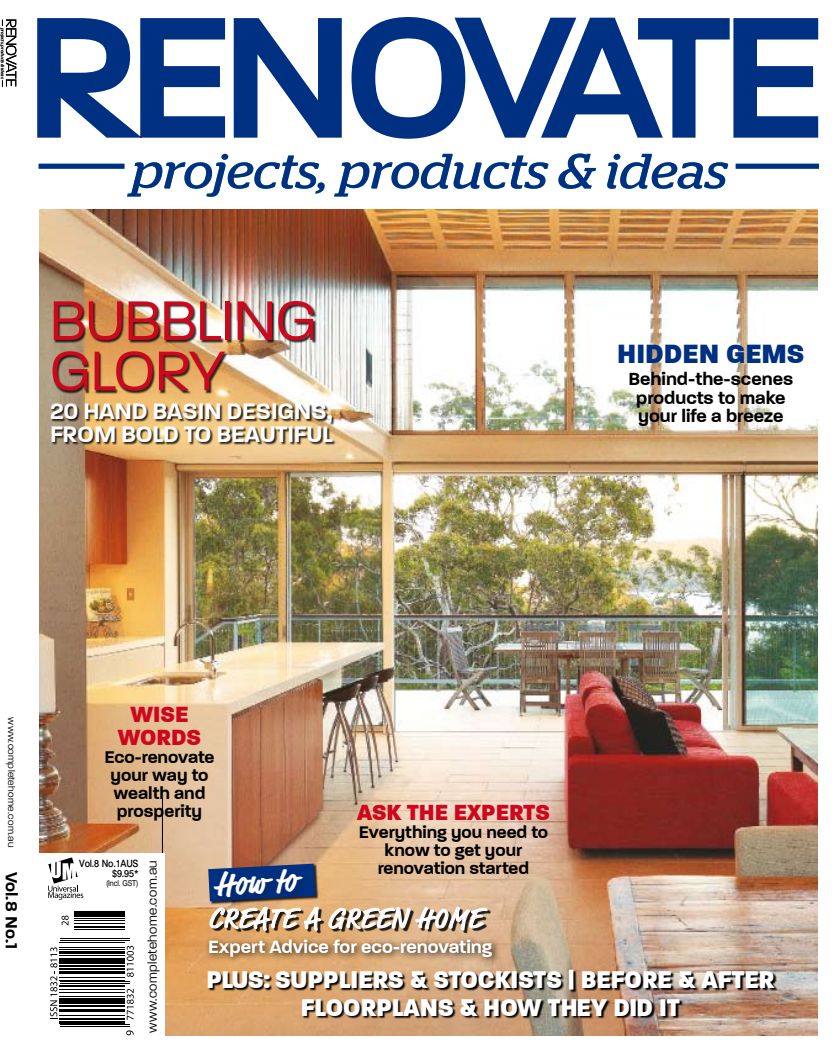
<style>
.page{position:relative;width:835px;height:1053px;background:#fff}
.page>*{position:absolute;margin:0;border:0;box-sizing:border-box;transform-origin:0 0}
.t1{font:300 75.12px "Paralucent";color:#cd071e}
.t2{font:italic 49.5px "Stag";color:#003081;scale:1.1 1}
.t3{font:800 35.5px "Paralucent";color:#003081}
.t4{font:700 35.12px "Market OT";color:#fff}
.t5{font:800 32.5px "Paralucent";color:#fff}
.t6{font:600 30.12px/22.5px "Paralucent";letter-spacing:-.01em;color:#fff}
.t7{font:800 29.5px/22.8px "Paralucent";color:#cd071e;text-align:center}
.t8{font:800 29.38px "Paralucent";color:#cd071e}
.t9{font:28.62px "Market OT";letter-spacing:.03em;color:#fff}
.t10{font:600 23.88px "Paralucent";color:#fff}
.t11{font:600 23.62px/18.8px "Paralucent";color:#000;text-align:center}
.t12{font:600 22.75px/18px "Paralucent";color:#000}
.t13{font:600 22.62px/17.9px "Paralucent";color:#000;text-align:center}
.t14{font:600 21.88px "Paralucent";color:#000}
.t15{font:300 16.62px "Paralucent";letter-spacing:.03em;color:#000}
.t16{font:300 12.5px "Paralucent";letter-spacing:.03em;color:#000}
.t17{font:500 10.12px/9.4px "Swiss 721 BT";letter-spacing:-.02em;color:#000;text-align:right;scale:.9 1}
.t18{font:8.12px "Swiss 721 BT";letter-spacing:-.02em;color:#000;scale:.87 1}
.t19{font:italic 4.25px "Stag";color:#000;scale:1.1 1}
.s1{font-weight:600;font-size:21.88px}
</style>
<div class="page">
<img style="left:39px;top:210px;width:778px;height:825px">
<svg style="left:37px;top:17px;width:782px;height:122px"></svg>
<div style="left:39px;top:164px;width:85px;height:5px;background:#003081"></div>
<div style="left:735px;top:164px;width:84px;height:5px;background:#003081"></div>
<svg style="left:2px;top:19px;width:14px;height:68px"></svg>
<hr style="left:162px;top:797px;width:1px;height:237px;background:#000">
<div style="left:0;top:853px;width:164px;height:199px;background:#fff"></div>
<svg style="left:48px;top:857px;width:35px;height:42px"></svg>
<div style="left:211px;top:865px;width:171px;height:76px;background:#e6b781"></div>
<div style="left:211px;top:908px;width:339px;height:51px;background:#000;opacity:.85"></div>
<svg style="left:208px;top:863px;width:114px;height:71px;background:#6a6976"></svg>
<svg style="left:328px;top:903px;width:160px;height:31px"></svg>
<div style="left:204px;top:934px;width:339px;height:103px;background:#000;opacity:.8"></div>
<img style="left:208px;top:970px;width:610px;height:67px">
<div style="left:53px;top:301px;width:378px;height:133px;background:#000;opacity:.8"></div>
<div style="left:51px;top:404px;width:434px;height:67px;background:#000;opacity:.8"></div>
<hr style="left:60px;top:1026px;width:70px;height:1px;background:#000">
<hr style="left:60px;top:1024px;width:70px;height:1px;background:#000">
<hr style="left:60px;top:1022px;width:65px;height:1px;background:#000">
<hr style="left:60px;top:1021px;width:65px;height:1px;background:#000">
<hr style="left:60px;top:1020px;width:65px;height:1px;background:#000">
<hr style="left:60px;top:1018px;width:65px;height:1px;background:#000">
<hr style="left:60px;top:1017px;width:65px;height:1px;background:#000">
<hr style="left:60px;top:1015px;width:65px;height:1px;background:#000">
<hr style="left:60px;top:1011px;width:65px;height:1px;background:#000">
<hr style="left:60px;top:1009px;width:65px;height:1px;background:#000">
<hr style="left:60px;top:1008px;width:65px;height:1px;background:#000">
<hr style="left:60px;top:1005px;width:65px;height:1px;background:#000">
<hr style="left:60px;top:1004px;width:65px;height:1px;background:#000">
<hr style="left:60px;top:1002px;width:65px;height:1px;background:#000">
<hr style="left:60px;top:1001px;width:65px;height:1px;background:#000">
<hr style="left:60px;top:1000px;width:65px;height:1px;background:#000">
<hr style="left:60px;top:999px;width:65px;height:1px;background:#000">
<hr style="left:60px;top:998px;width:65px;height:1px;background:#000">
<hr style="left:60px;top:996px;width:65px;height:1px;background:#000">
<hr style="left:60px;top:991px;width:65px;height:1px;background:#000">
<hr style="left:60px;top:988px;width:65px;height:1px;background:#000">
<hr style="left:60px;top:986px;width:65px;height:1px;background:#000">
<hr style="left:60px;top:985px;width:65px;height:1px;background:#000">
<hr style="left:60px;top:983px;width:70px;height:1px;background:#000">
<hr style="left:60px;top:981px;width:70px;height:1px;background:#000">
<hr style="left:60px;top:979px;width:65px;height:1px;background:#000">
<hr style="left:60px;top:976px;width:65px;height:1px;background:#000">
<hr style="left:60px;top:972px;width:65px;height:1px;background:#000">
<hr style="left:60px;top:971px;width:65px;height:1px;background:#000">
<hr style="left:60px;top:969px;width:65px;height:1px;background:#000">
<hr style="left:60px;top:968px;width:65px;height:1px;background:#000">
<hr style="left:60px;top:966px;width:65px;height:1px;background:#000">
<hr style="left:60px;top:965px;width:65px;height:1px;background:#000">
<hr style="left:60px;top:962px;width:65px;height:1px;background:#000">
<hr style="left:60px;top:961px;width:65px;height:1px;background:#000">
<hr style="left:60px;top:959px;width:65px;height:1px;background:#000">
<hr style="left:60px;top:958px;width:65px;height:1px;background:#000">
<hr style="left:60px;top:957px;width:65px;height:1px;background:#000">
<hr style="left:60px;top:955px;width:65px;height:1px;background:#000">
<hr style="left:60px;top:953px;width:65px;height:1px;background:#000">
<hr style="left:60px;top:952px;width:65px;height:1px;background:#000">
<hr style="left:60px;top:951px;width:65px;height:1px;background:#000">
<hr style="left:60px;top:948px;width:65px;height:1px;background:#000">
<hr style="left:60px;top:946px;width:65px;height:1px;background:#000">
<hr style="left:60px;top:942px;width:65px;height:1px;background:#000">
<hr style="left:60px;top:940px;width:70px;height:1px;background:#000">
<hr style="left:60px;top:938px;width:70px;height:1px;background:#000">
<hr style="left:75px;top:928px;width:50px;height:1px;background:#000">
<hr style="left:75px;top:927px;width:50px;height:1px;background:#000">
<hr style="left:75px;top:926px;width:50px;height:1px;background:#000">
<hr style="left:75px;top:923px;width:50px;height:1px;background:#000">
<hr style="left:75px;top:920px;width:50px;height:1px;background:#000">
<hr style="left:75px;top:919px;width:50px;height:1px;background:#000">
<hr style="left:75px;top:917px;width:50px;height:1px;background:#000">
<hr style="left:75px;top:915px;width:50px;height:1px;background:#000">
<hr style="left:75px;top:914px;width:50px;height:1px;background:#000">
<hr style="left:75px;top:913px;width:50px;height:1px;background:#000">
<hr style="left:75px;top:912px;width:50px;height:1px;background:#000">
<hr style="left:75px;top:911px;width:50px;height:1px;background:#000">
<svg style="left:126px;top:1030px;width:8px;height:5px"></svg>
<svg style="left:50px;top:947px;width:7px;height:70px"></svg>
<svg style="left:61px;top:915px;width:8px;height:10px"></svg>
<svg style="left:126px;top:988px;width:8px;height:31px"></svg>
<svg style="left:126px;top:945px;width:8px;height:31px"></svg>
<p class="t19" style="left:5px;top:28px;width:48px;rotate:90deg">projects, products &amp; ideas</p>
<p class="t2" style="left:132px;top:142px;width:543px">projects, products &amp; ideas</p>
<p class="t1" style="left:50px;top:280px;width:268px">BUBBLING</p>
<p class="t1" style="left:50px;top:330px;width:176px">GLORY</p>
<p class="t6" style="left:50px;top:399px;width:284px">20 HAND BASIN DESIGNS,<br>FROM BOLD TO BEAUTIFUL</p>
<p class="t3" style="left:617px;top:335px;width:17px">hidde</p>
<p class="t3" style="left:698px;top:335px;width:106px">n gems</p>
<p class="t11" style="left:628px;top:368px;width:166px">Behind-the-scenes products to make your life a breeze</p>
<p class="t16" style="left:18px;top:717px;width:233px;rotate:90deg">www.completehome.com.au <span class="s1">Vol.8 No.1</span></p>
<p class="t14" style="left:23px;top:900px;width:10px;rotate:90deg">7</p>
<p class="t14" style="left:23px;top:940px;width:12px;rotate:90deg">5</p>
<p class="t7" style="left:118px;top:702px;width:85px">WISE<br>WORDS</p>
<p class="t12" style="left:104px;top:747px;width:111px">Eco-renovate your way to wealth and prosperity</p>
<p class="t8" style="left:357px;top:796px;width:194px">ASK THE EXPERTS</p>
<p class="t13" style="left:359px;top:822px;width:191px">Everything you need to know to get your renovation started</p>
<p class="t17" style="left:79px;top:859px;width:67px">Vol.8 No.1AUS $9.95*</p>
<p class="t18" style="left:106px;top:878px;width:39px">(Incl. GST)</p>
<p class="t15" style="left:144px;top:1032px;width:174px;rotate:-90deg">www.completehome.com.au</p>
<p class="t4" style="left:213px;top:862px;width:83px;rotate:-3deg">How to</p>
<p class="t9" style="left:208px;top:899px;width:275px">CREATE A GREEN HOME</p>
<p class="t10" style="left:208px;top:933px;width:285px">Expert Advice for eco-renovating</p>
<p class="t5" style="left:206px;top:962px;width:84px">PLUS: suppliers</p>
<p class="t5" style="left:410px;top:962px;width:99px">&amp; stockists</p>
<p class="t5" style="left:568px;top:962px;width:179px">| before &amp; after</p>
<p class="t5" style="left:301px;top:989px;width:16px">Floorpla</p>
<p class="t5" style="left:420px;top:989px;width:262px">ns &amp; HOW THEY DID IT</p>
</div>
